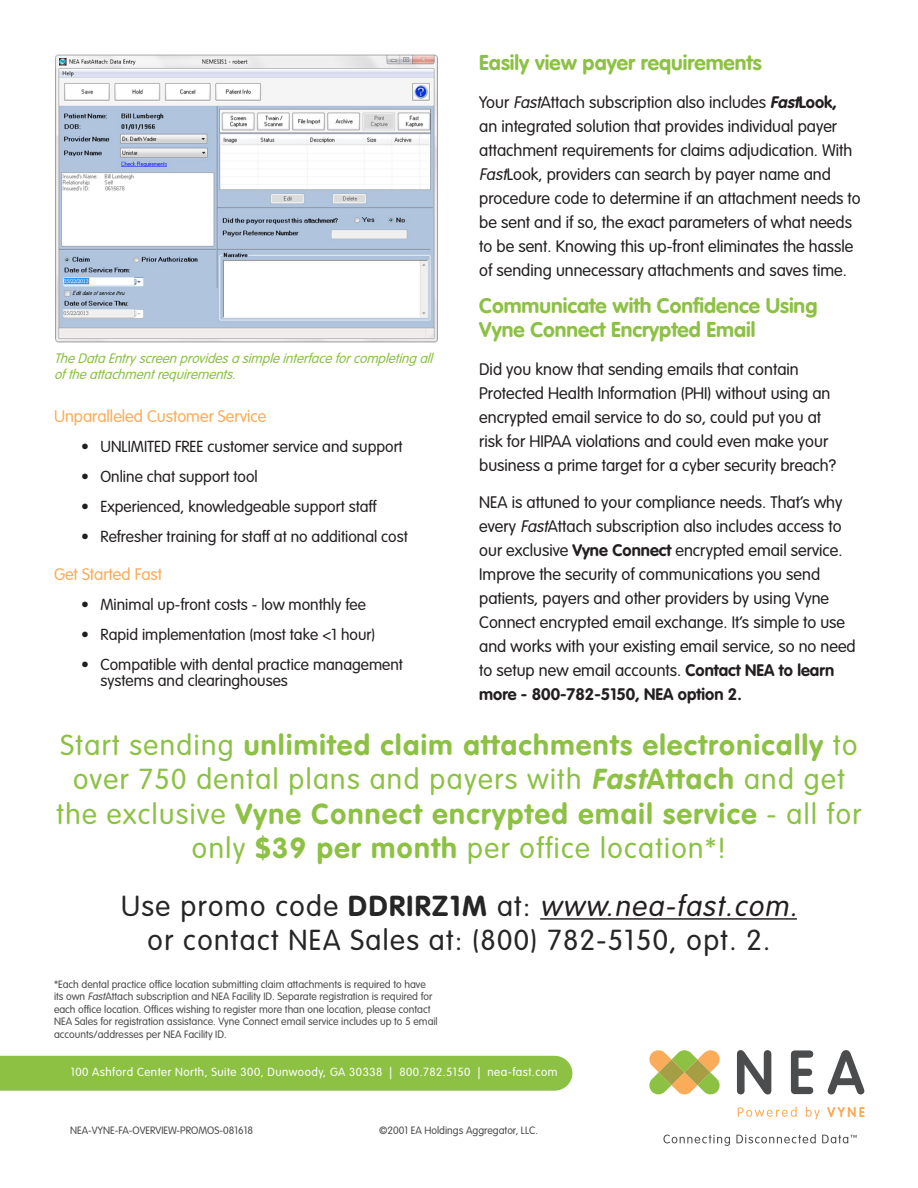
<style>
.page{position:relative;width:918px;height:1188px;background:#fff}
.page>*{position:absolute;margin:0;border:0;box-sizing:border-box;transform-origin:0 0}
.Page_Header{font:300 28.5px/34.2px "VAG Rounded Std";letter-spacing:.05em;color:#8cc144;text-align:center}
.Page_Header-2{font:italic 300 28.5px "VAG Rounded Std";color:#231f20}
.Page_Header-3{font:300 28.5px "VAG Rounded Std";letter-spacing:.05em;color:#262626}
.Headers{font:21px/24px "VAG Rounded Bold";color:#8cc144}
.Body_Copy{font:300 16.5px/24px "VAG Rounded Std";color:#231f20}
.Subheaders{font:300 16.5px "VAG Rounded Std";color:#faac5b}
.t1{font:300 15.75px/16.5px "VAG Rounded Std";color:#231f20}
.t2{font:italic 300 13.5px/16.2px "VAG Rounded Std";color:#8cc144}
.t3{font:300 11.7px "VAG Rounded Std";letter-spacing:.04em;color:#fff}
.t4{font:300 10.5px/12.6px "VAG Rounded Std";color:#4c4c4d}
.t5{font:300 10.5px "VAG Rounded Std";color:#4b4c4d}
.s1{font-style:italic}
.s2{font-weight:700;font-style:italic}
.s3{font-weight:700}
.s4{font-family:"VAG Rounded Bold";font-weight:400}
.s5{font-style:normal;color:#262626}
.s6{font-weight:700;font-style:normal;color:#262626}
</style>
<div class="page">
<div style="left:0;top:1056px;width:572px;height:35px;background:#8cc144"></div>
<svg style="left:649px;top:1050px;width:71px;height:45px"></svg>
<svg style="left:737px;top:1050px;width:34px;height:44px"></svg>
<svg style="left:791px;top:1050px;width:22px;height:44px"></svg>
<svg style="left:828px;top:1050px;width:36px;height:44px"></svg>
<svg style="left:738px;top:1107px;width:59px;height:10px"></svg>
<svg style="left:806px;top:1107px;width:14px;height:13px"></svg>
<svg style="left:827px;top:1107px;width:38px;height:10px"></svg>
<svg style="left:663px;top:1135px;width:67px;height:11px"></svg>
<svg style="left:736px;top:1134px;width:80px;height:9px"></svg>
<svg style="left:822px;top:1135px;width:35px;height:8px"></svg>
<img style="left:55px;top:54px;width:383px;height:289px">
<hr style="left:540px;top:918px;width:257px;height:2px;background:#231f20">
<p class="Headers" style="left:479px;top:51px;width:284px">Easily view payer requirements</p>
<p class="Body_Copy" style="left:479px;top:90px;width:383px">Your <span class="s1">Fast</span>Attach subscription also includes <span class="s2">Fast</span><span class="s3">Look,<br></span>an integrated solution that provides individual payer attachment requirements for claims adjudication. With <span class="s1">Fast</span>Look, providers can search by payer name and procedure code to determine if an attachment needs to be sent and if so, the exact parameters of what needs to be sent. Knowing this up-front eliminates the hassle of sending unnecessary attachments and saves time.</p>
<p class="Headers" style="left:479px;top:294px;width:340px">Communicate with Confidence Using<br>Vyne Connect Encrypted Email</p>
<p class="Body_Copy" style="left:479px;top:357px;width:358px">Did you know that sending emails that contain Protected Health Information (PHI) without using an encrypted email service to do so, could put you at risk for HIPAA violations and could even make your business a prime target for a cyber security breach?</p>
<p class="Body_Copy" style="left:479px;top:491px;width:378px">NEA is attuned to your compliance needs. That’s why every <span class="s1">Fast</span>Attach subscription also includes access to our exclusive <span class="s3">Vyne Connect</span> encrypted email service.<br>Improve the security of communications you send patients, payers and other providers by using Vyne Connect encrypted email exchange. It’s simple to use and works with your existing email service, so no need to setup new email accounts. <span class="s3">Contact NEA to learn more - 800-782-5150, NEA option 2.</span></p>
<p class="Page_Header" style="left:57px;top:729px;width:806px">Start sending <span class="s4">unlimited claim attachments electronically</span> to over 750 dental plans and payers with <span class="s2">Fast</span><span class="s3">Attach</span> and get the exclusive <span class="s3">Vyne Connect encrypted email service</span> - all for only <span class="s3">$39 per month</span> per office location*!</p>
<p class="Page_Header-2" style="left:121px;top:890px;width:683px"><span class="s5">Use promo code</span> <span class="s6">DDRIRZ1M</span> <span class="s5">at:</span> www.nea-fast.com.</p>
<p class="Page_Header-3" style="left:148px;top:924px;width:624px">or contact NEA Sales at: (800) 782-5150, opt. 2.</p>
<p class="t4" style="left:54px;top:978px;width:385px">*Each dental practice office location submitting claim attachments is required to have its own <span class="s1">Fast</span>Attach subscription and NEA Facility ID. Separate registration is required for each office location. Offices wishing to register more than one location, please contact NEA Sales for registration assistance. Vyne Connect email service includes up to 5 email accounts/addresses per NEA Facility ID.</p>
<p class="t2" style="left:54px;top:351px;width:384px">TheDataEntryscreenprovidesasimpleinterfaceforcompletingall oftheattachmentrequirements.</p>
<p class="Subheaders" style="left:54px;top:407px;width:214px">Unparalleled Customer Service</p>
<p class="t1" style="left:81px;top:439px;width:323px">• UNLIMITED FREE customer service and support</p>
<p class="t1" style="left:81px;top:469px;width:178px">• Online chat support tool</p>
<p class="t1" style="left:81px;top:499px;width:297px">• Experienced, knowledgeable support staff</p>
<p class="t1" style="left:81px;top:529px;width:328px">• Refresher training for staff at no additional cost</p>
<p class="Subheaders" style="left:54px;top:564px;width:110px">Get Started Fast</p>
<p class="t1" style="left:81px;top:596px;width:286px">• Minimal up-front costs - low monthly fee</p>
<p class="t1" style="left:81px;top:626px;width:296px">• Rapid implementation (most take &lt;1 hour)</p>
<p class="t1" style="left:100px;top:656px;width:304px;text-indent:-19px">• Compatible with dental practice management systems and clearinghouses</p>
<p class="t3" style="left:71px;top:1066px;width:488px">100 Ashford Center North, Suite 300, Dunwoody, GA 30338 | 800.782.5150 | nea-fast.com</p>
<p class="t5" style="left:70px;top:1125px;width:184px">NEA-VYNE-FA-OVERVIEW-PROMOS-081618</p>
<p class="t5" style="left:379px;top:1124px;width:160px">©2001 EA Holdings Aggregator, LLC.</p>
</div>
